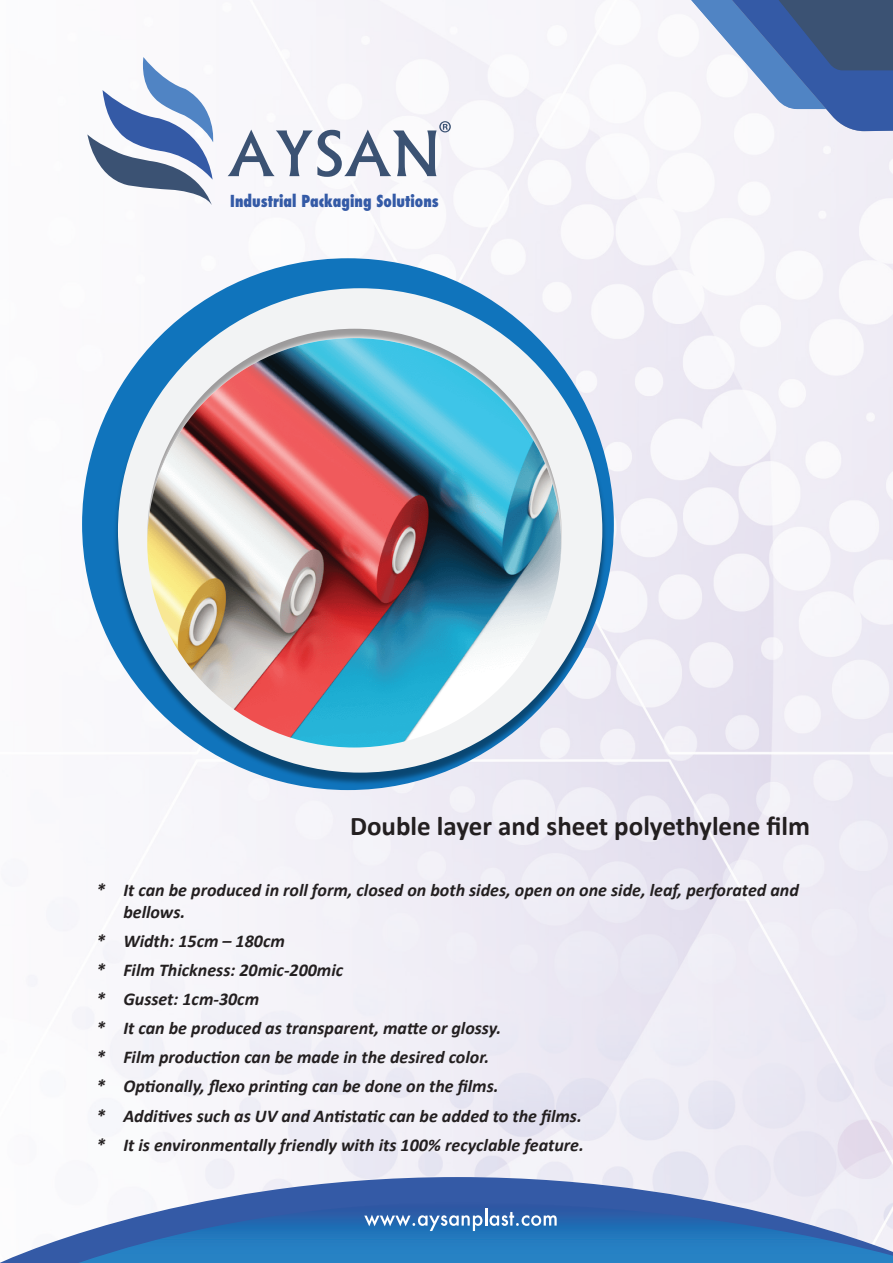
<style>
.page{position:relative;width:893px;height:1263px;background:#fff}
.page>*{position:absolute;margin:0;border:0;box-sizing:border-box;transform-origin:0 0}
.t1{font:700 27px "Calibri";color:#231f20}
.t2{font:italic 700 18px/29.1px "Calibri";color:#231f20}
.t3{font:800 condensed 16.05px "Futura";letter-spacing:.005em;color:#345aa6;scale:.95 1}
</style>
<div class="page">
<svg style="left:679px;top:0;width:214px;height:131px"></svg>
<svg style="left:87px;top:57px;width:130px;height:148px"></svg>
<svg style="left:228px;top:121px;width:223px;height:56px"></svg>
<svg style="left:0;top:1177px;width:893px;height:86px"></svg>
<svg style="left:78px;top:1202px;width:815px;height:61px;background:#4281bf"></svg>
<div style="left:82px;top:258px;width:532px;height:532px;background:#1074bc;border-radius:50%"></div>
<img style="left:111px;top:290px;width:498px;height:498px">
<svg style="left:118px;top:288px;width:484px;height:485px;fill:#f2f3f4"></svg>
<img style="left:147px;top:338px;width:414px;height:409px">
<svg style="left:364px;top:1208px;width:193px;height:23px;background:#5283bd"></svg>
<p class="t3" style="left:230px;top:190px;width:221px">Industrial Packaging Solutions</p>
<h1 class="t1" style="left:350px;top:808px;width:461px">Double layer and sheet polyethylene film</h1>
<p class="t2" style="left:123px;top:879px;width:677px;line-height:21.6px;text-indent:-27px">* It can be produced in roll form, closed on both sides, open on one side, leaf, perforated and bellows.</p>
<p class="t2" style="left:96px;top:926px;width:489px">* Width: 15cm – 180cm<br>* Film Thickness: 20mic-200mic<br>* Gusset: 1cm-30cm<br>* It can be produced as transparent, matte or glossy.<br>* Film production can be made in the desired color.<br>* Optionally, flexo printing can be done on the films.<br>* Additives such as UV and Antistatic can be added to the films. * It is environmentally friendly with its 100% recyclable feature.</p>
</div>
